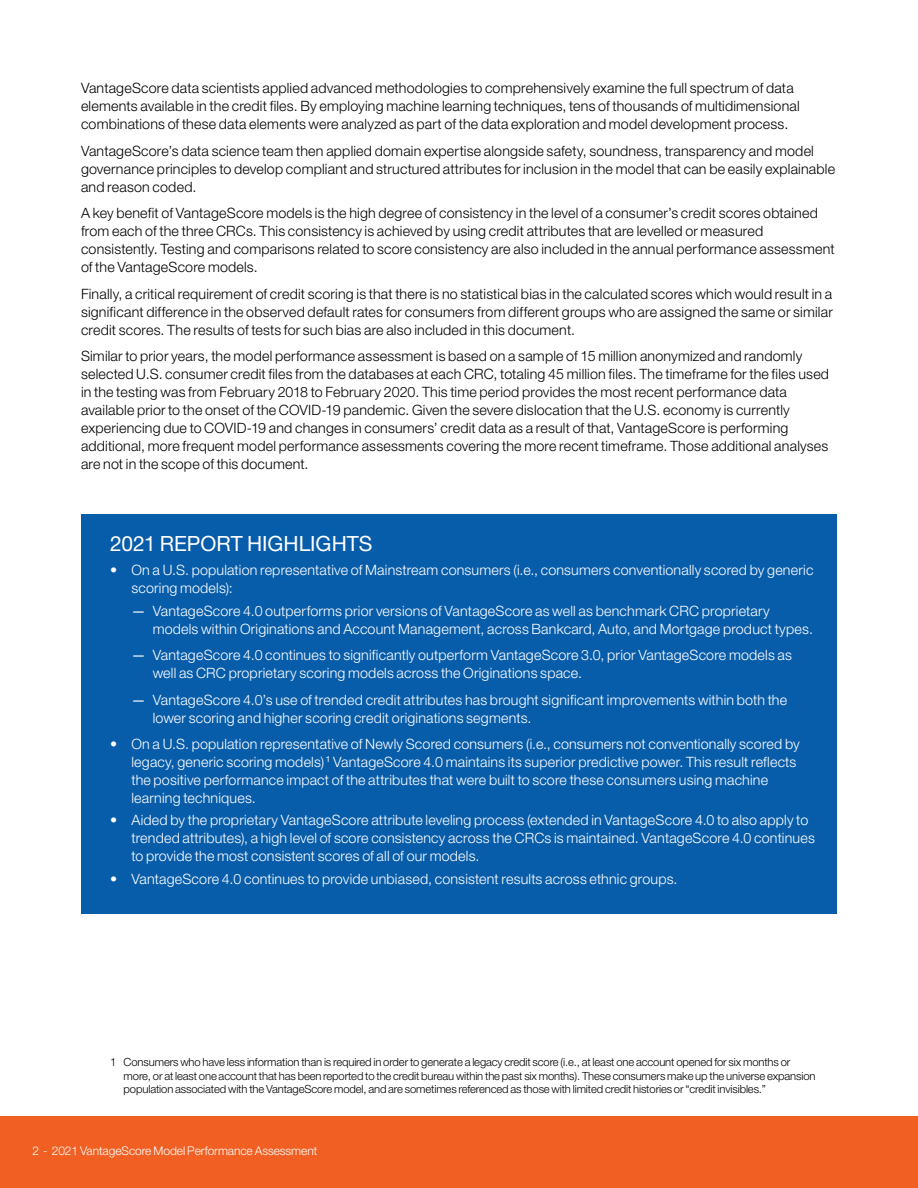
<style>
.page{position:relative;width:918px;height:1188px;background:#fff}
.page>*{position:absolute;margin:0;border:0;box-sizing:border-box;transform-origin:0 0}
.t1{font:21px "Helvetica Neue LT Std";color:#fff}
.t2{font:300 14.25px/18px "Helvetica Neue LT Std";letter-spacing:.015em;color:#000}
.t3{font:300 14.25px/18px "Helvetica Neue LT Std";letter-spacing:.015em;color:#fff}
.t4{font:300 12px "Helvetica Neue LT Std";letter-spacing:-.005em;color:#fff}
.t5{font:300 11.25px/13.5px "Helvetica Neue LT Std";letter-spacing:-.01em;color:#000}
.s1{font-weight:400}
</style>
<div class="page">
<div style="left:0;top:1116px;width:918px;height:72px;background:#f15f22"></div>
<div style="left:81px;top:514px;width:756px;height:400px;background:#085daa"></div>
<p class="t2" style="left:81px;top:79px;width:720px">VantageScore data scientists applied advanced methodologies to comprehensively examine the full spectrum of data elements available in the credit files. By employing machine learning techniques, tens of thousands of multidimensional combinations of these data elements were analyzed as part of the data exploration and model development process.</p>
<p class="t2" style="left:81px;top:141px;width:756px">VantageScore’s data science team then applied domain expertise alongside safety, soundness, transparency and model governance principles to develop compliant and structured attributes for inclusion in the model that can be easily explainable and reason coded.</p>
<p class="t2" style="left:81px;top:204px;width:755px">A key benefit of VantageScore models is the high degree of consistency in the level of a consumer’s credit scores obtained from each of the three CRCs. This consistency is achieved by using credit attributes that are levelled or measured consistently. Testing and comparisons related to score consistency are also included in the annual performance assessment of the VantageScore models.</p>
<p class="t2" style="left:81px;top:284px;width:753px;text-align:justify">Finally, a critical requirement of credit scoring is that there is no statistical bias in the calculated scores which would result in a significant difference in the observed default rates for consumers from different groups who are assigned the same or similar credit scores. The results of tests for such bias are also included in this document.</p>
<p class="t2" style="left:81px;top:347px;width:750px">Similar to prior years, the model performance assessment is based on a sample of 15 million anonymized and randomly selected U.S. consumer credit files from the databases at each CRC, totaling 45 million files. The timeframe for the files used in the testing was from February 2018 to February 2020. This time period provides the most recent performance data available prior to the onset of the COVID-19 pandemic. Given the severe dislocation that the U.S. economy is currently experiencing due to COVID-19 and changes in consumers’ credit data as a result of that, VantageScore is performing additional, more frequent model performance assessments covering the more recent timeframe. Those additional analyses are not in the scope of this document.</p>
<h1 class="t1" style="left:110px;top:531px;width:264px">2021 REPORT HIGHLIGHTS</h1>
<p class="t3" style="left:131px;top:561px;width:684px;text-indent:-21px">• On a U.S. population representative of Mainstream consumers (i.e., consumers conventionally scored by generic scoring models):</p>
<p class="t3" style="left:153px;top:601px;width:662px;text-indent:-21px"><span class="s1">—</span> VantageScore 4.0 outperforms prior versions of VantageScore as well as benchmark CRC proprietary models within Originations and Account Management, across Bankcard, Auto, and Mortgage product types.</p>
<p class="t3" style="left:153px;top:646px;width:641px;text-indent:-21px"><span class="s1">—</span> VantageScore 4.0 continues to significantly outperform VantageScore 3.0, prior VantageScore models as well as CRC proprietary scoring models across the Originations space.</p>
<p class="t3" style="left:153px;top:690px;width:636px;text-indent:-21px"><span class="s1">—</span> VantageScore 4.0’s use of trended credit attributes has brought significant improvements within both the lower scoring and higher scoring credit originations segments.</p>
<p class="t3" style="left:131px;top:735px;width:670px;text-indent:-21px">• On a U.S. population representative of Newly Scored consumers (i.e., consumers not conventionally scored by legacy, generic scoring models) <sup>1</sup> VantageScore 4.0 maintains its superior predictive power. This result reflects the positive performance impact of the attributes that were built to score these consumers using machine learning techniques.</p>
<p class="t3" style="left:131px;top:811px;width:685px;text-indent:-21px">• Aided by the proprietary VantageScore attribute leveling process (extended in VantageScore 4.0 to also apply to trended attributes), a high level of score consistency across the CRCs is maintained. VantageScore 4.0 continues to provide the most consistent scores of all of our models.</p>
<p class="t3" style="left:110px;top:869px;width:569px">• VantageScore 4.0 continues to provide unbiased, consistent results across ethnic groups.</p>
<p class="t5" style="left:124px;top:1055px;width:693px;text-indent:-14px">1 Consumers who have less information than is required in order to generate a legacy credit score (i.e., at least one account opened for six months or more, or at least one account that has been reported to the credit bureau within the past six months). These consumers make up the universe expansion population associated with the VantageScore model, and are sometimes referenced as those with limited credit histories or “credit invisibles.”</p>
<p class="t4" style="left:32px;top:1143px;width:286px">2 - 2021 VantageScore Model Performance Assessment</p>
</div>
